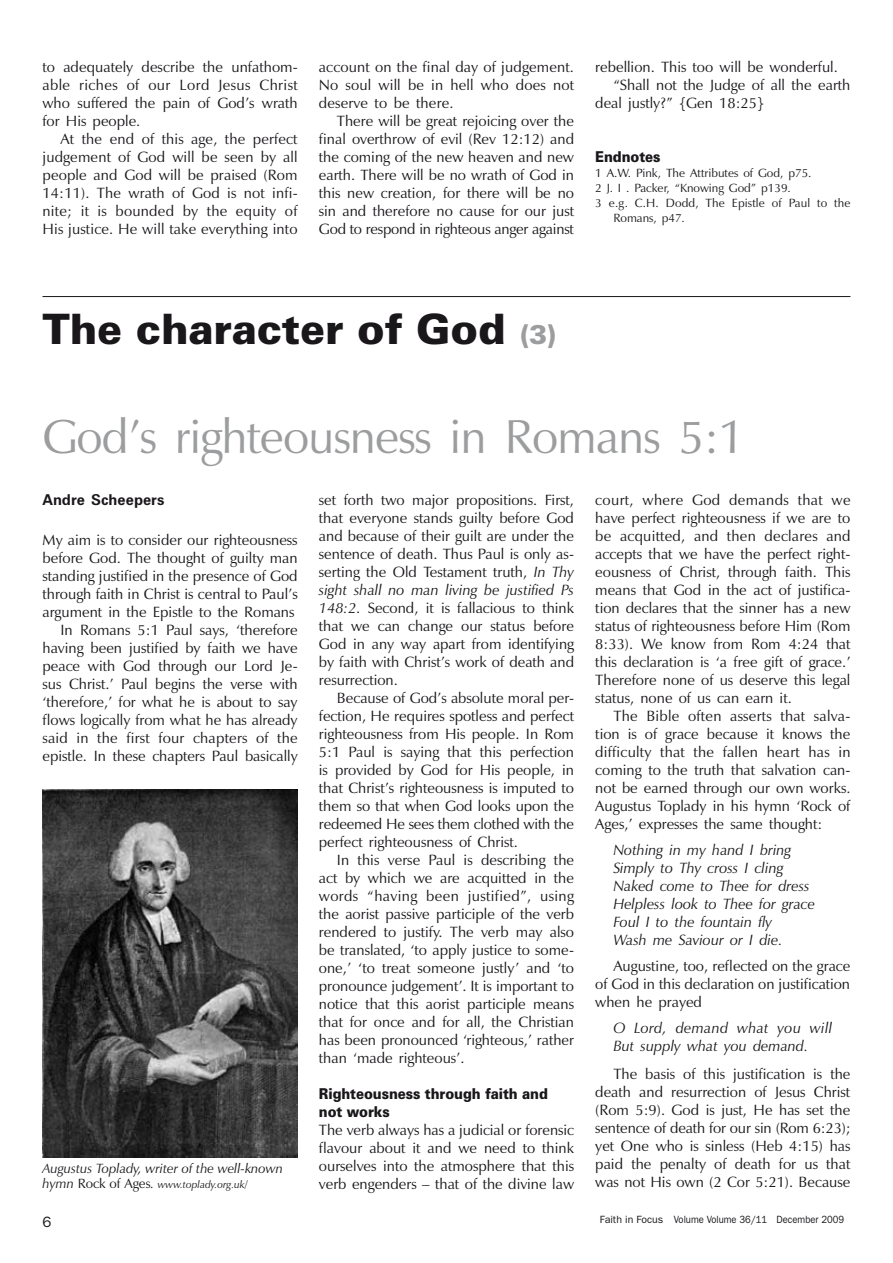
<style>
.page{position:relative;width:893px;height:1263px;background:#fff}
.page>*{position:absolute;margin:0;border:0;box-sizing:border-box;transform-origin:0 0}
.t1{font:48px "Zapf Humanist 601 BT";letter-spacing:-.02em;color:#9c9d9f}
.t2{font:900 42px "Zurich BT";letter-spacing:-.005em;color:#1a171b}
.t3{font:15px/18px "Zapf Humanist 601 BT";color:#1a171b;text-align:justify}
.t4{font:italic 15px/18px "Zapf Humanist 601 BT";color:#1a171b}
.t5{font:900 15px/18px "Zurich BT";letter-spacing:-.005em;color:#1a171b;scale:.9 1}
.t6{font:700 15px "Zurich BT";color:#1a171b}
.t7{font:italic 13.5px "Zapf Humanist 601 BT";color:#1a171b}
.t8{font:12px "Zapf Humanist 601 BT";color:#1a171b}
.t9{font:10.5px "Franklin Gothic";color:#1a171b}
.t10{font:italic 10.5px "Zapf Humanist 601 BT";color:#1a171b}
.s1{font-size:27px;color:#9c9d9f}
.s2{font-size:13.5px}
.s3{font-style:normal;font-size:13.5px}
.s4{font-style:italic}
</style>
<div class="page">
<hr style="left:43px;top:296px;width:807px;height:1px;background:#1a171b">
<img style="left:43px;top:789px;width:255px;height:368px">
<p class="t3" style="left:43px;top:58px;width:257px">to adequately describe the unfathom&shy;able riches of our Lord Jesus Christ who suffered the pain of God’s wrath for His people.</p>
<p class="t3" style="left:43px;top:130px;width:257px;text-indent:18px">At the end of this age, the perfect judgement of God will be seen by all people and God will be praised (Rom 14:11). The wrath of God is not infi&shy;nite; it is bounded by the equity of His justice. He will take everything into</p>
<p class="t3" style="left:319px;top:58px;width:257px">account on the final day of judgement.<br>No soul will be in hell who does not deserve to be there.</p>
<p class="t3" style="left:319px;top:112px;width:257px;text-indent:18px">There will be great rejoicing over the final overthrow of evil (Rev 12:12) and the coming of the new heaven and new earth. There will be no wrath of God in this new creation, for there will be no sin and therefore no cause for our just God to respond in righteous anger against</p>
<p class="t3" style="left:595px;top:58px;width:244px">rebellion. This too will be wonderful.</p>
<p class="t3" style="left:613px;top:76px;width:239px">“Shall not the Judge of all the earth</p>
<p class="t3" style="left:595px;top:94px;width:171px">deal justly?” {Gen 18:25}</p>
<p class="t5" style="left:595px;top:147px;width:74px">Endnotes</p>
<p class="t8" style="left:595px;top:165px;width:218px">1 A.W. Pink, The Attributes of God, p75.</p>
<p class="t8" style="left:595px;top:180px;width:197px">2 J. I . Packer, “Knowing God” p139.</p>
<p class="t8" style="left:595px;top:195px;width:257px">3 e.g. C.H. Dodd, The Epistle of Paul to the</p>
<p class="t8" style="left:613px;top:210px;width:73px">Romans, p47.</p>
<h2 class="t2" style="left:43px;top:303px;width:516px">The character of God <span class="s1">(3)</span></h2>
<h1 class="t1" style="left:43px;top:407px;width:704px">God’s righteousness in Romans 5:1</h1>
<p class="t6" style="left:43px;top:490px;width:123px">Andre Scheepers</p>
<p class="t3" style="left:43px;top:531px;width:257px;text-align:right">My aim is to consider our righteousness before God. The thought of guilty man standing justified in the presence of God through faith in Christ is central to Paul’s argument in the Epistle to the Romans In Romans 5:1 Paul says, ‘therefore having been justified by faith we have peace with God through our Lord Je&shy;sus Christ.’ Paul begins the verse with ‘therefore,’ for what he is about to say flows logically from what he has already said in the first four chapters of the epistle. In these chapters Paul basically</p>
<p class="t7" style="left:43px;top:1160px;width:242px">Augustus Toplady, writer of the well-known</p>
<p class="t10" style="left:43px;top:1178px;width:207px"><span class="s2">hymn</span> <span class="s3">Rock of Ages</span><span class="s2">.</span> www.toplady.org.uk/</p>
<p class="t3" style="left:319px;top:490px;width:257px">set forth two major propositions. First, that everyone stands guilty before God and because of their guilt are under the sentence of death. Thus Paul is only as&shy;serting the Old Testament truth, <span class="s4">In Thy sight shall no man living be justified Ps 148:2</span>. Second, it is fallacious to think that we can change our status before God in any way apart from identifying by faith with Christ’s work of death and resurrection.</p>
<p class="t3" style="left:319px;top:688px;width:257px;text-indent:18px">Because of God’s absolute moral per&shy;fection, He requires spotless and perfect righteousness from His people. In Rom 5:1 Paul is saying that this perfection is provided by God for His people, in that Christ’s righteousness is imputed to them so that when God looks upon the redeemed He sees them clothed with the perfect righteousness of Christ.</p>
<p class="t3" style="left:319px;top:850px;width:257px;text-indent:18px">In this verse Paul is describing the act by which we are acquitted in the words “having been justified”, using the aorist passive participle of the verb rendered to justify. The verb may also be translated, ‘to apply justice to some&shy;one,’ ‘to treat someone justly’ and ‘to pronounce judgement’. It is important to notice that this aorist participle means that for once and for all, the Christian has been pronounced ‘righteous,’ rather than ‘made righteous’.</p>
<p class="t5" style="left:319px;top:1084px;width:256px">Righteousness through faith and not works</p>
<p class="t3" style="left:319px;top:1120px;width:257px">The verb always has a judicial or forensic flavour about it and we need to think ourselves into the atmosphere that this verb engenders – that of the divine law</p>
<p class="t3" style="left:595px;top:490px;width:257px">court, where God demands that we have perfect righteousness if we are to be acquitted, and then declares and accepts that we have the perfect right&shy;eousness of Christ, through faith. This means that God in the act of justifica&shy;tion declares that the sinner has a new status of righteousness before Him (Rom 8:33). We know from Rom 4:24 that this declaration is ‘a free gift of grace.’ Therefore none of us deserve this legal status, none of us can earn it.</p>
<p class="t3" style="left:595px;top:706px;width:257px;text-indent:18px">The Bible often asserts that salva&shy;tion is of grace because it knows the difficulty that the fallen heart has in coming to the truth that salvation can&shy;not be earned through our own works.<br>Augustus Toplady in his hymn ‘Rock of Ages,’ expresses the same thought:</p>
<p class="t4" style="left:613px;top:841px;width:203px">Nothing in my hand I bring<br>Simply to Thy cross I cling<br>Naked come to Thee for dress<br>Helpless look to Thee for grace<br>Foul I to the fountain fly<br>Wash me Saviour or I die.</p>
<p class="t3" style="left:595px;top:957px;width:257px;text-indent:18px">Augustine, too, reflected on the grace of God in this declaration on justification when he prayed</p>
<p class="t4" style="left:613px;top:1019px;width:221px">O Lord, demand what you will<br>But supply what you demand.</p>
<p class="t3" style="left:595px;top:1065px;width:257px;text-indent:18px">The basis of this justification is the death and resurrection of Jesus Christ (Rom 5:9). God is just, He has set the sentence of death for our sin (Rom 6:23); yet One who is sinless (Heb 4:15) has paid the penalty of death for us that was not His own (2 Cor 5:21). Because</p>
<p class="t9" style="left:600px;top:1214px;width:246px">Faith in Focus Volume Volume 36/11 December 2009</p>
</div>
